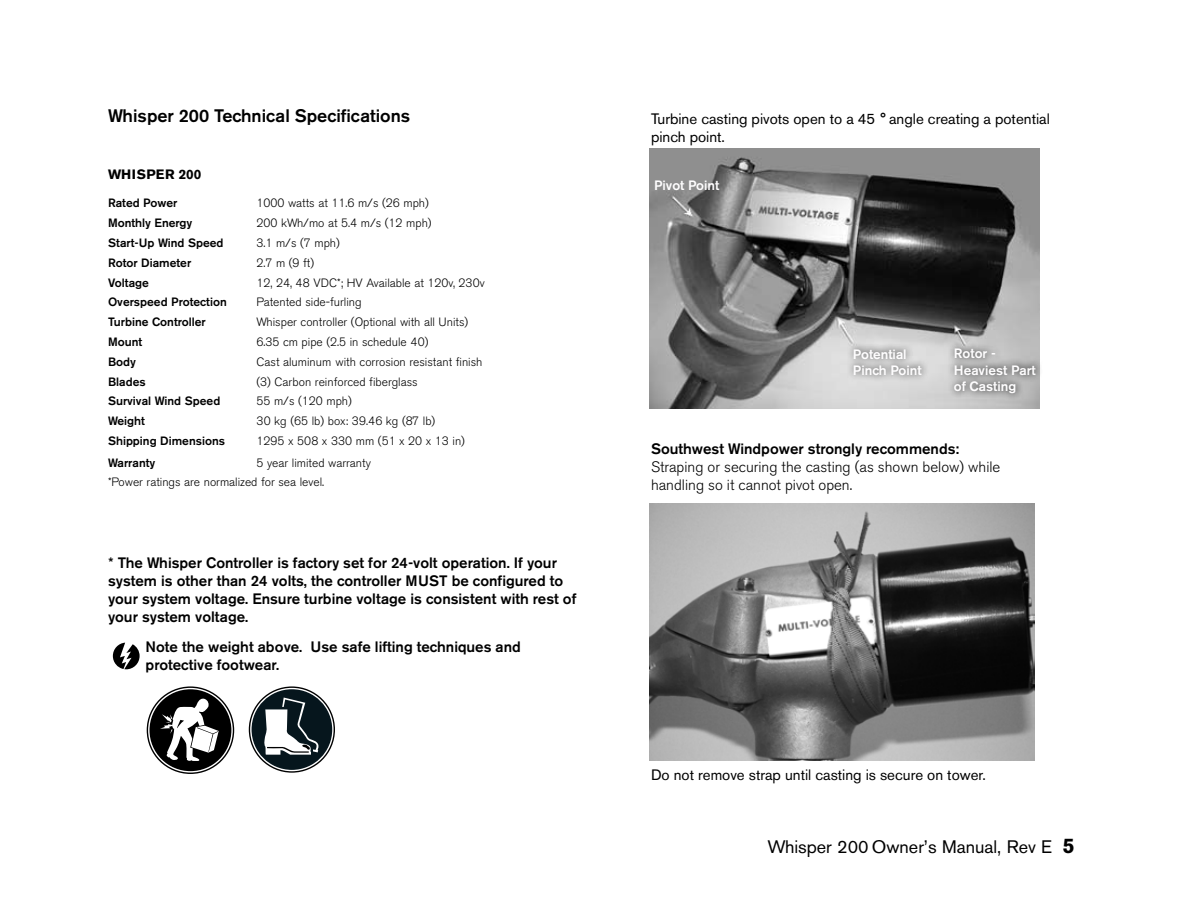
<style>
.page{position:relative;width:1188px;height:918px;background:#fff}
.page>*{position:absolute;margin:0;border:0;box-sizing:border-box;transform-origin:0 0}
.t1{font:500 18px "Akzidenz Grotesk BE";color:#000}
.t2{font:18px "Akzidenz Grotesk BE";color:#000}
.t3{font:500 15px/18px "Akzidenz Grotesk BE";color:#000}
.t4{font:15px/18px "Akzidenz Grotesk BE";color:#000}
.t5{font:300 15px/18px "Akzidenz Grotesk BE";color:#000}
.t6{font:500 13.5px/16.2px "Akzidenz Grotesk BE";color:#fffeff}
.t7{font:700 13.5px "Akzidenz Grotesk BE";letter-spacing:.02em;color:#000}
.t8{font:300 12px/19.8px "Akzidenz Grotesk BE";color:#000}
.t9{font:500 12px "Akzidenz Grotesk BE";color:#000}
.s1{font-style:italic}
.s2{font-weight:700;font-size:21px}
</style>
<div class="page">
<img style="left:649px;top:149px;width:390px;height:260px">
<div style="left:846px;top:341px;width:83px;height:41px;background:#000;opacity:.75"></div>
<div style="left:946px;top:340px;width:97px;height:60px;background:#000;opacity:.88"></div>
<img style="left:649px;top:504px;width:386px;height:257px">
<svg style="left:113px;top:643px;width:27px;height:26px"></svg>
<svg style="left:249px;top:686px;width:86px;height:87px"></svg>
<svg style="left:250px;top:688px;width:84px;height:83px"></svg>
<div style="left:252px;top:689px;width:80px;height:81px;background:#06161d;border-radius:40px"></div>
<svg style="left:264px;top:698px;width:55px;height:57px"></svg>
<svg style="left:147px;top:686px;width:87px;height:88px"></svg>
<svg style="left:148px;top:688px;width:85px;height:85px"></svg>
<div style="left:150px;top:689px;width:81px;height:82px;background:#000;border-radius:41px"></div>
<svg style="left:160px;top:698px;width:59px;height:63px"></svg>
<h1 class="t1" style="left:108px;top:105px;width:304px">Whisper 200 Technical Specifications</h1>
<p class="t7" style="left:108px;top:167px;width:95px">WHISPER 200</p>
<p class="t9" style="left:108px;top:196px;width:71px">Rated Power</p>
<p class="t8" style="left:256px;top:194px;width:174px">1000 watts at 11.6 m/s (26 mph)</p>
<p class="t9" style="left:108px;top:216px;width:86px">Monthly Energy</p>
<p class="t8" style="left:256px;top:213px;width:177px">200 kWh/mo at 5.4 m/s (12 mph)</p>
<p class="t9" style="left:108px;top:235px;width:117px">Start-U p Wind Speed</p>
<p class="t8" style="left:256px;top:233px;width:85px">3.1 m/s (7 mph)</p>
<p class="t9" style="left:108px;top:255px;width:85px">Rotor Diameter</p>
<p class="t8" style="left:256px;top:253px;width:59px">2.7 m (9 ft)</p>
<p class="t9" style="left:108px;top:275px;width:43px">Voltage</p>
<p class="t8" style="left:256px;top:273px;width:230px">12, 24, 48 VDC*; HV Available at 120v, 230v</p>
<p class="t9" style="left:108px;top:295px;width:120px">Overspeed Protection</p>
<p class="t8" style="left:256px;top:293px;width:107px">Patented side-furling</p>
<p class="t9" style="left:108px;top:315px;width:99px">Turbine Controller</p>
<p class="t8" style="left:256px;top:312px;width:213px">Whisper controller (Optional with all Units)</p>
<p class="t9" style="left:108px;top:334px;width:36px">Mount</p>
<p class="t8" style="left:256px;top:332px;width:173px">6.35 cm pipe (2.5 in schedule 40)</p>
<p class="t9" style="left:108px;top:354px;width:29px">Body</p>
<p class="t8" style="left:256px;top:352px;width:228px">Cast aluminum with corrosion resistant finish</p>
<p class="t9" style="left:108px;top:374px;width:39px">Blades</p>
<p class="t8" style="left:256px;top:372px;width:163px">(3) Carbon reinforced fiberglass</p>
<p class="t9" style="left:108px;top:394px;width:114px">Survival Wind Speed</p>
<p class="t8" style="left:256px;top:392px;width:97px">55 m/s (120 mph)</p>
<p class="t9" style="left:108px;top:414px;width:38px">Weight</p>
<p class="t8" style="left:256px;top:411px;width:180px">30 kg (65 lb) box: 39.46 kg (87 lb)</p>
<p class="t9" style="left:108px;top:433px;width:119px">Shipping Dimensions</p>
<p class="t8" style="left:256px;top:431px;width:210px">1295 x 508 x 330 mm (51 x 20 x 13 in)</p>
<p class="t9" style="left:108px;top:455px;width:49px">Warranty</p>
<p class="t8" style="left:108px;top:453px;width:264px;text-indent:148px">5 year limited warranty *Power ratings are normalized for sea level.</p>
<p class="t3" style="left:108px;top:554px;width:470px">* The Whisper Controller is factory set for 24-volt operation. If your system is other than 24 volts, the controller MUST be configured to your system voltage. Ensure turbine voltage is consistent with rest of your system voltage.</p>
<p class="t3" style="left:146px;top:637px;width:377px">N ote the weight above. Use safe lifting techniques and protective footwear.</p>
<p class="t4" style="left:651px;top:110px;width:400px">Turbine casting pivots open to a 45 <span class="s1">°</span> angle creating a potential pinch point.</p>
<p class="t6" style="left:654px;top:177px;width:67px">Pivot Point</p>
<p class="t6" style="left:853px;top:346px;width:70px">Potential<br>Pinch Point</p>
<p class="t6" style="left:954px;top:345px;width:83px">Rotor -<br>Heaviest Part of Casting</p>
<p class="t3" style="left:651px;top:440px;width:310px">Southwest Windpower strongly recommends:</p>
<p class="t5" style="left:651px;top:458px;width:351px">Straping or securing the casting (as shown below) while handling so it cannot pivot open.</p>
<p class="t4" style="left:651px;top:766px;width:337px">Do not remove strap until casting is secure on tower.</p>
<h1 class="t2" style="left:767px;top:836px;width:309px">Whisper 200 Owner’s Manual, Rev E <span class="s2">5</span></h1>
</div>
